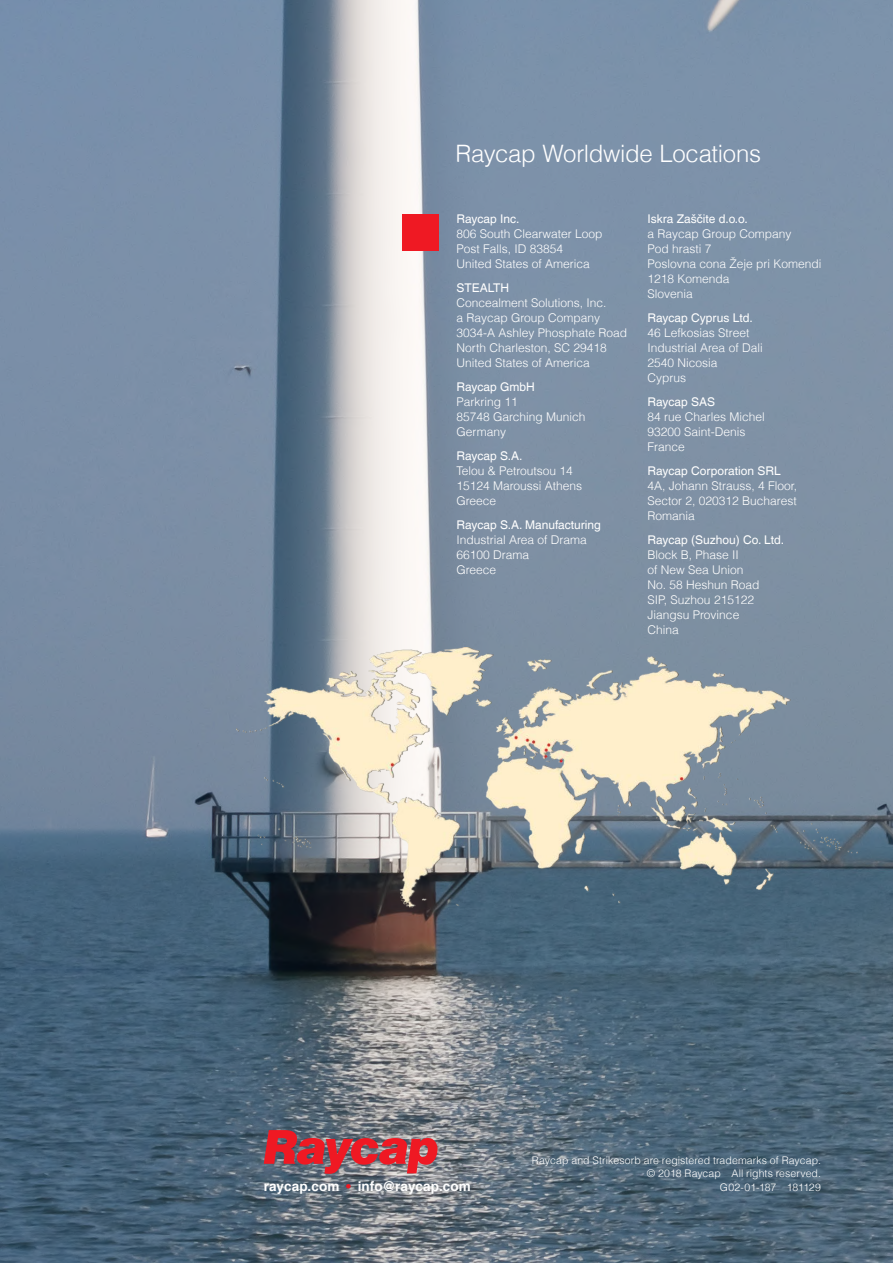
<style>
.page{position:relative;width:893px;height:1263px;background:#fff}
.page>*{position:absolute;margin:0;border:0;box-sizing:border-box;transform-origin:0 0}
.t1{font:300 24px "Helvetica LT Com";letter-spacing:-.015em;color:#fff}
.t2{font:700 13.5px "Helvetica LT Com";letter-spacing:.01em;color:#fff}
.t3{font:300 12px/15px "Helvetica LT Com";color:#fff}
.t4{font:12px "Helvetica LT Com";color:#fff}
.t5{font:300 10.5px/13.5px "Helvetica LT Com";letter-spacing:.01em;color:#fff;text-align:right}
.t6{font:300 10.5px "Helvetica LT Com";letter-spacing:-.01em;color:#fff}
.s1{color:#ef1923}
</style>
<div class="page">
<img style="left:0;top:0;width:893px;height:1263px">
<img style="left:264px;top:1130px;width:173px;height:44px">
<div style="left:402px;top:215px;width:36px;height:36px;background:#ef1923"></div>
<img style="left:237px;top:648px;width:621px;height:259px">
<h1 class="t1" style="left:455px;top:139px;width:307px">Raycap Worldwide Locations</h1>
<p class="t4" style="left:456px;top:212px;width:64px">Raycap Inc.</p>
<p class="t3" style="left:456px;top:227px;width:148px">806 South Clearwater Loop<br>Post Falls, ID 83854<br>United States of America</p>
<p class="t4" style="left:456px;top:281px;width:54px">STEALTH</p>
<p class="t3" style="left:456px;top:296px;width:172px">Concealment Solutions, Inc.<br>a Raycap Group Company<br>3034-A Ashley Phosphate Road<br>North Charleston, SC 29418<br>United States of America</p>
<p class="t4" style="left:456px;top:380px;width:80px">Raycap GmbH</p>
<p class="t3" style="left:456px;top:395px;width:131px">Parkring 11<br>85748 Garching Munich<br>Germany</p>
<p class="t4" style="left:456px;top:449px;width:68px">Raycap S.A.</p>
<p class="t3" style="left:456px;top:464px;width:127px">Telou &amp; Petroutsou 14<br>15124 Maroussi Athens<br>Greece</p>
<p class="t4" style="left:456px;top:518px;width:146px">Raycap S.A. Manufacturing</p>
<p class="t3" style="left:456px;top:533px;width:132px">Industrial Area of Drama<br>66100 Drama<br>Greece</p>
<p class="t4" style="left:647px;top:212px;width:102px">Iskra Zaščite d.o.o.</p>
<p class="t3" style="left:647px;top:227px;width:175px">a Raycap Group Company<br>Pod hrasti 7<br>Poslovna cona Žeje pri Komendi<br>1218 Komenda<br>Slovenia</p>
<p class="t4" style="left:647px;top:311px;width:107px">Raycap Cyprus Ltd.</p>
<p class="t3" style="left:647px;top:326px;width:117px">46 Lefkosias Street<br>Industrial Area of Dali<br>2540 Nicosia<br>Cyprus</p>
<p class="t4" style="left:647px;top:395px;width:69px">Raycap SAS</p>
<p class="t3" style="left:647px;top:410px;width:119px">84 rue Charles Michel<br>93200 Saint-Denis<br>France</p>
<p class="t4" style="left:647px;top:464px;width:135px">Raycap Corporation SRL</p>
<p class="t3" style="left:647px;top:479px;width:151px;text-align:justify">4A, Johann Strauss, 4 Floor, Sector 2, 020312 Bucharest Romania</p>
<p class="t4" style="left:647px;top:533px;width:138px">Raycap (Suzhou) Co. Ltd.</p>
<p class="t3" style="left:647px;top:548px;width:114px">Block B, Phase II<br>of New Sea Union<br>No. 58 Heshun Road<br>SIP, Suzhou 215122<br>Jiangsu Province<br>China</p>
<p class="t5" style="left:532px;top:1153px;width:291px">Raycap and Strikesorb are registered trademarks of Raycap. © 2018 Raycap All rights reserved.</p>
<p class="t2" style="left:264px;top:1178px;width:209px">raycap.com <span class="s1">•</span> info@raycap.com</p>
<p class="t6" style="left:720px;top:1181px;width:103px">G02-01-187 181129</p>
</div>
